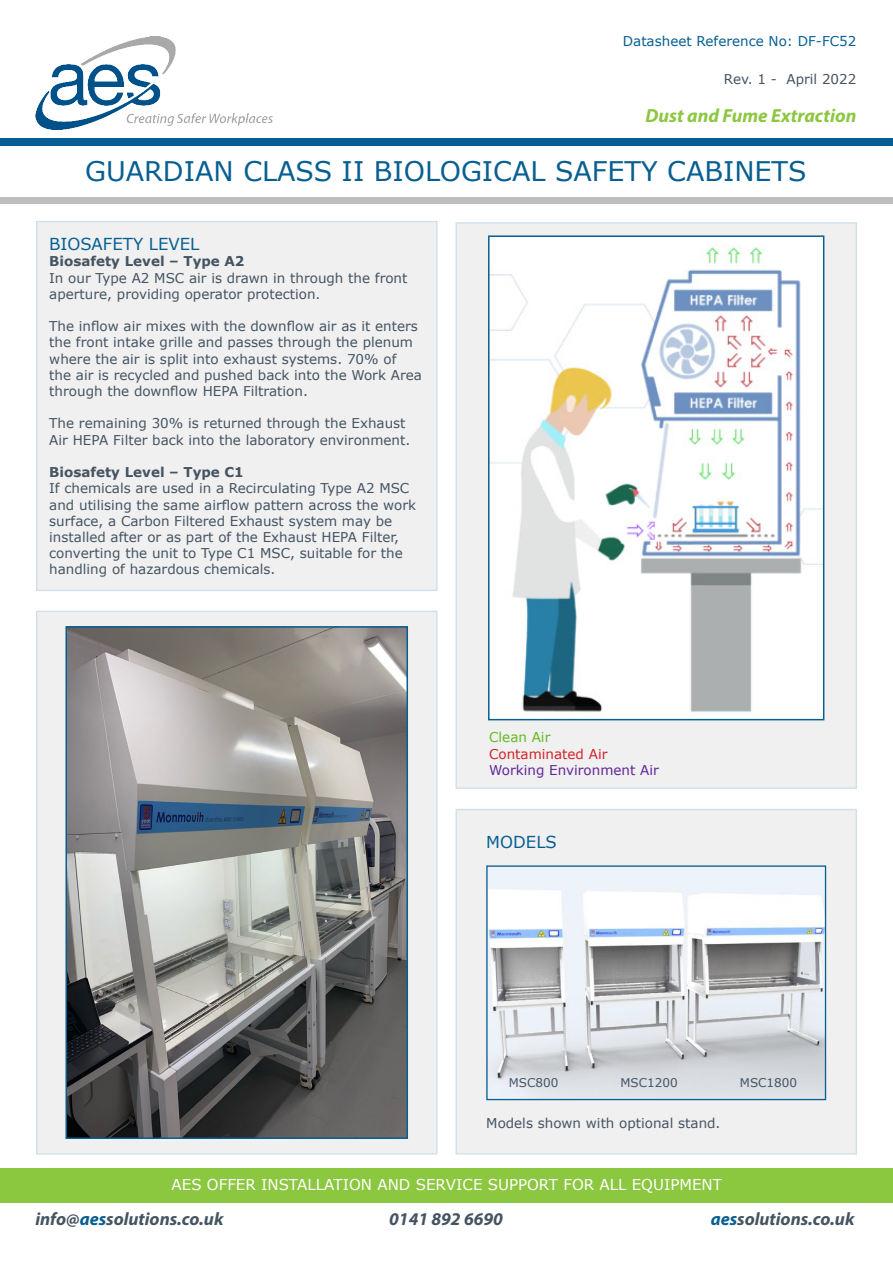
<style>
.page{position:relative;width:893px;height:1263px;background:#fff}
.page>*{position:absolute;margin:0;border:0;box-sizing:border-box;transform-origin:0 0}
.t1{font:27px "Verdana";color:#075f91}
.t2{font:italic 700 19.05px "Myriad Pro";color:#8cc740}
.t3{font:italic 700 18px "Myriad Pro";color:#455461}
.t4{font:16.5px "Verdana";color:#075f91}
.t5{font:15px "Verdana";color:#fff}
.t6{font:13.5px/16.2px "Verdana";color:#455461}
.t7{font:700 13.5px "Verdana";color:#455461}
.t8{font:13.5px "Verdana";color:#075f91}
.t9{font:13.5px "Verdana";color:#602796}
.t10{font:13.5px "Verdana";color:#d1232a}
.t11{font:13.5px "Verdana";color:#64b91e}
.t12{font:12px "Verdana";color:#455461}
.s1{color:#075f91}
</style>
<div class="page">
<div style="left:455px;top:809px;width:402px;height:345px;background:#f0f0f1"></div>
<div style="left:36px;top:611px;width:401px;height:543px;background:#f0f0f1"></div>
<div style="left:0;top:138px;width:893px;height:8px;background:#075e93"></div>
<div style="left:0;top:198px;width:893px;height:6px;background:#bebebe"></div>
<div style="left:0;top:1169px;width:893px;height:34px;background:#8cc740"></div>
<img style="left:35px;top:36px;width:237px;height:93px">
<div style="left:36px;top:221px;width:401px;height:370px;background:#f0f0f1"></div>
<div style="left:455px;top:222px;width:402px;height:567px;background:#f0f0f1"></div>
<img style="left:491px;top:238px;width:330px;height:479px">
<div style="left:488px;top:235px;width:336px;height:485px;border:2px solid #075f91"></div>
<img style="left:68px;top:629px;width:337px;height:507px">
<div style="left:65px;top:626px;width:343px;height:513px;border:2px solid #075f91"></div>
<img style="left:488px;top:884px;width:336px;height:214px">
<div style="left:486px;top:865px;width:340px;height:235px;border:1px solid #075f91"></div>
<p class="t8" style="left:623px;top:32px;width:235px">Datasheet Reference No: DF-FC52</p>
<p class="t6" style="left:724px;top:71px;width:134px">Rev. 1 - April 2022</p>
<p class="t2" style="left:646px;top:103px;width:212px">Dust and Fume Extraction</p>
<p class="t1" style="left:85px;top:153px;width:723px">GUARDIAN CLASS II BIOLOGICAL SAFETY CABINETS</p>
<p class="t4" style="left:49px;top:233px;width:152px">BIOSAFETY LEVEL</p>
<p class="t7" style="left:49px;top:252px;width:197px">Biosafety Level – Type A2</p>
<p class="t6" style="left:49px;top:269px;width:360px">In our Type A2 MSC air is drawn in through the front aperture, providing operator protection.</p>
<p class="t6" style="left:49px;top:318px;width:374px">The inflow air mixes with the downflow air as it enters the front intake grille and passes through the plenum where the air is split into exhaust systems. 70% of<br>the air is recycled and pushed back into the Work Area through the downflow HEPA Filtration.</p>
<p class="t6" style="left:49px;top:415px;width:363px">The remaining 30% is returned through the Exhaust<br>Air HEPA Filter back into the laboratory environment.</p>
<p class="t7" style="left:49px;top:463px;width:196px">Biosafety Level – Type C1</p>
<p class="t6" style="left:49px;top:480px;width:368px">If chemicals are used in a Recirculating Type A2 MSC and utilising the same airflow pattern across the work surface, a Carbon Filtered Exhaust system may be installed after or as part of the Exhaust HEPA Filter, converting the unit to Type C1 MSC, suitable for the handling of hazardous chemicals.</p>
<p class="t11" style="left:489px;top:728px;width:63px">Clean Air</p>
<p class="t10" style="left:489px;top:744px;width:120px">Contaminated Air</p>
<p class="t9" style="left:489px;top:761px;width:171px">Working Environment Air</p>
<p class="t4" style="left:486px;top:830px;width:72px">MODELS</p>
<p class="t12" style="left:509px;top:1074px;width:51px">MSC800</p>
<p class="t12" style="left:620px;top:1074px;width:59px">MSC1200</p>
<p class="t12" style="left:740px;top:1074px;width:59px">MSC1800</p>
<p class="t6" style="left:486px;top:1115px;width:236px">Models shown with optional stand.</p>
<p class="t5" style="left:172px;top:1174px;width:552px">AES OFFER INSTALLATION AND SERVICE SUPPORT FOR ALL EQUIPMENT</p>
<p class="t3" style="left:35px;top:1208px;width:190px">info@<span class="s1">aes</span>solutions.co.uk</p>
<p class="t3" style="left:389px;top:1208px;width:115px">0141 892 6690</p>
<p class="t3" style="left:711px;top:1208px;width:145px"><span class="s1">aes</span>solutions.co.uk</p>
</div>
